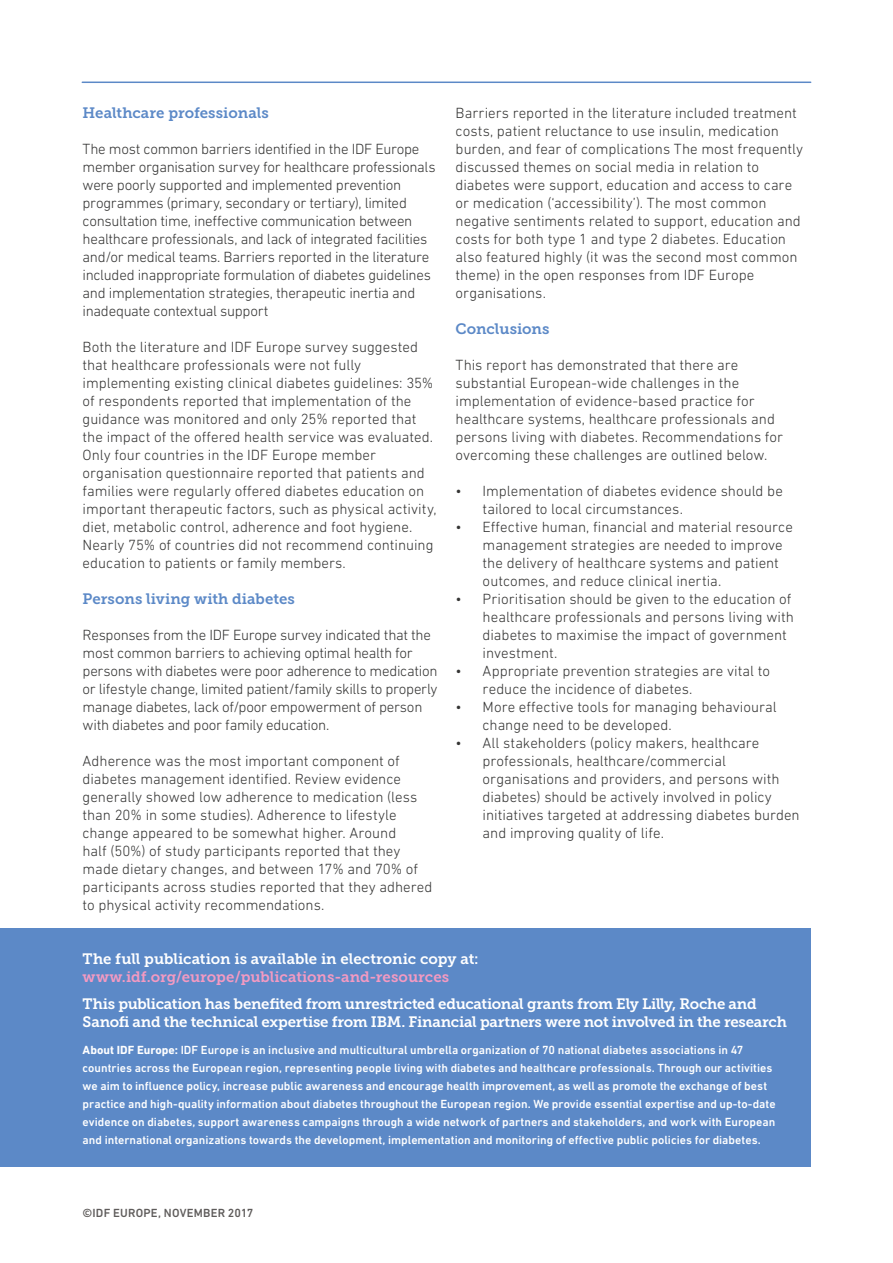
<style>
.page{position:relative;width:893px;height:1263px;background:#fff}
.page>*{position:absolute;margin:0;border:0;box-sizing:border-box;transform-origin:0 0}
.t1{font:300 15px/18px "DIN Next LT Pro";color:#343433}
.t2{font:300 15px/18px "DIN Next LT Pro";letter-spacing:-.02em;color:#343433}
.t3{font:15px/18px "Museo Slab 700";letter-spacing:-.015em;color:#fff}
.t4{font:15px "Museo Slab 700";color:#5c89c7}
.t5{font:15px "Museo Slab 700";color:#f49ac2}
.t6{font:500 12px/18px "DIN Next LT Pro";letter-spacing:.005em;color:#fff}
.t7{font:500 12px "DIN Next LT Pro";letter-spacing:.015em;color:#5f5c5b}
.s1{font-weight:700}
</style>
<div class="page">
<div style="left:0;top:928px;width:811px;height:239px;background:#5c89c7"></div>
<hr style="left:82px;top:82px;width:729px;height:1px;background:#5c89c7">
<p class="t4" style="left:83px;top:105px;width:188px">Healthcare professionals</p>
<p class="t2" style="left:83px;top:140px;width:355px">The most common barriers identified in the IDF Europe member organisation survey for healthcare professionals were poorly supported and implemented prevention programmes (primary, secondary or tertiary), limited consultation time, ineffective communication between healthcare professionals, and lack of integrated facilities and/or medical teams. Barriers reported in the literature included inappropriate formulation of diabetes guidelines and implementation strategies, therapeutic inertia and inadequate contextual support</p>
<p class="t1" style="left:83px;top:338px;width:355px">Both the literature and IDF Europe survey suggested that healthcare professionals were not fully implementing existing clinical diabetes guidelines: 35% of respondents reported that implementation of the guidance was monitored and only 25% reported that the impact of the offered health service was evaluated.<br>Only four countries in the IDF Europe member organisation questionnaire reported that patients and families were regularly offered diabetes education on important therapeutic factors, such as physical activity, diet, metabolic control, adherence and foot hygiene.<br>Nearly 75% of countries did not recommend continuing education to patients or family members.</p>
<p class="t4" style="left:83px;top:591px;width:214px">Persons living with diabetes</p>
<p class="t2" style="left:83px;top:626px;width:357px">Responses from the IDF Europe survey indicated that the most common barriers to achieving optimal health for persons with diabetes were poor adherence to medication or lifestyle change, limited patient/family skills to properly manage diabetes, lack of/poor empowerment of person with diabetes and poor family education.</p>
<p class="t1" style="left:83px;top:752px;width:351px">Adherence was the most important component of diabetes management identified. Review evidence generally showed low adherence to medication (less than 20% in some studies). Adherence to lifestyle change appeared to be somewhat higher. Around<br>half (50%) of study participants reported that they made dietary changes, and between 17% and 70% of participants across studies reported that they adhered to physical activity recommendations.</p>
<p class="t1" style="left:456px;top:104px;width:349px">Barriers reported in the literature included treatment costs, patient reluctance to use insulin, medication burden, and fear of complications The most frequently discussed themes on social media in relation to diabetes were support, education and access to care or medication (‘accessibility’). The most common negative sentiments related to support, education and costs for both type 1 and type 2 diabetes. Education also featured highly (it was the second most common theme) in the open responses from IDF Europe organisations.</p>
<p class="t4" style="left:456px;top:321px;width:95px">Conclusions</p>
<p class="t1" style="left:456px;top:356px;width:329px">This report has demonstrated that there are substantial European-wide challenges in the implementation of evidence-based practice for healthcare systems, healthcare professionals and persons living with diabetes. Recommendations for overcoming these challenges are outlined below.</p>
<p class="t1" style="left:483px;top:482px;width:302px;text-indent:-27px">• Implementation of diabetes evidence should be tailored to local circumstances.</p>
<p class="t1" style="left:483px;top:518px;width:312px;text-indent:-27px">• Effective human, financial and material resource management strategies are needed to improve the delivery of healthcare systems and patient outcomes, and reduce clinical inertia.</p>
<p class="t1" style="left:483px;top:590px;width:313px;text-indent:-27px">• Prioritisation should be given to the education of healthcare professionals and persons living with diabetes to maximise the impact of government investment.</p>
<p class="t1" style="left:483px;top:662px;width:289px;text-indent:-27px">• Appropriate prevention strategies are vital to reduce the incidence of diabetes.</p>
<p class="t1" style="left:483px;top:698px;width:296px;text-indent:-27px">• More effective tools for managing behavioural change need to be developed.</p>
<p class="t1" style="left:483px;top:734px;width:319px;text-indent:-27px">• All stakeholders (policy makers, healthcare professionals, healthcare/commercial organisations and providers, and persons with diabetes) should be actively involved in policy initiatives targeted at addressing diabetes burden and improving quality of life.</p>
<p class="t3" style="left:83px;top:950px;width:398px">The full publication is available in electronic copy at:</p>
<p class="t5" style="left:83px;top:969px;width:368px">www.idf.org/europe/publications-and-resources</p>
<p class="t3" style="left:83px;top:995px;width:706px">This publication has benefited from unrestricted educational grants from Ely Lilly, Roche and<br>Sanofi and the technical expertise from IBM. Financial partners were not involved in the research</p>
<p class="t6" style="left:83px;top:1041px;width:694px"><span class="s1">About IDF Europe:</span> IDF Europe is an inclusive and multicultural umbrella organization of 70 national diabetes associations in 47 countries across the European region, representing people living with diabetes and healthcare professionals. Through our activities we aim to influence policy, increase public awareness and encourage health improvement, as well as promote the exchange of best practice and high-quality information about diabetes throughout the European region. We provide essential expertise and up-to-date evidence on diabetes, support awareness campaigns through a wide network of partners and stakeholders, and work with European and international organizations towards the development, implementation and monitoring of effective public policies for diabetes.</p>
<p class="t7" style="left:83px;top:1206px;width:172px">©IDF EUROPE, NOVEMBER 2017</p>
</div>
